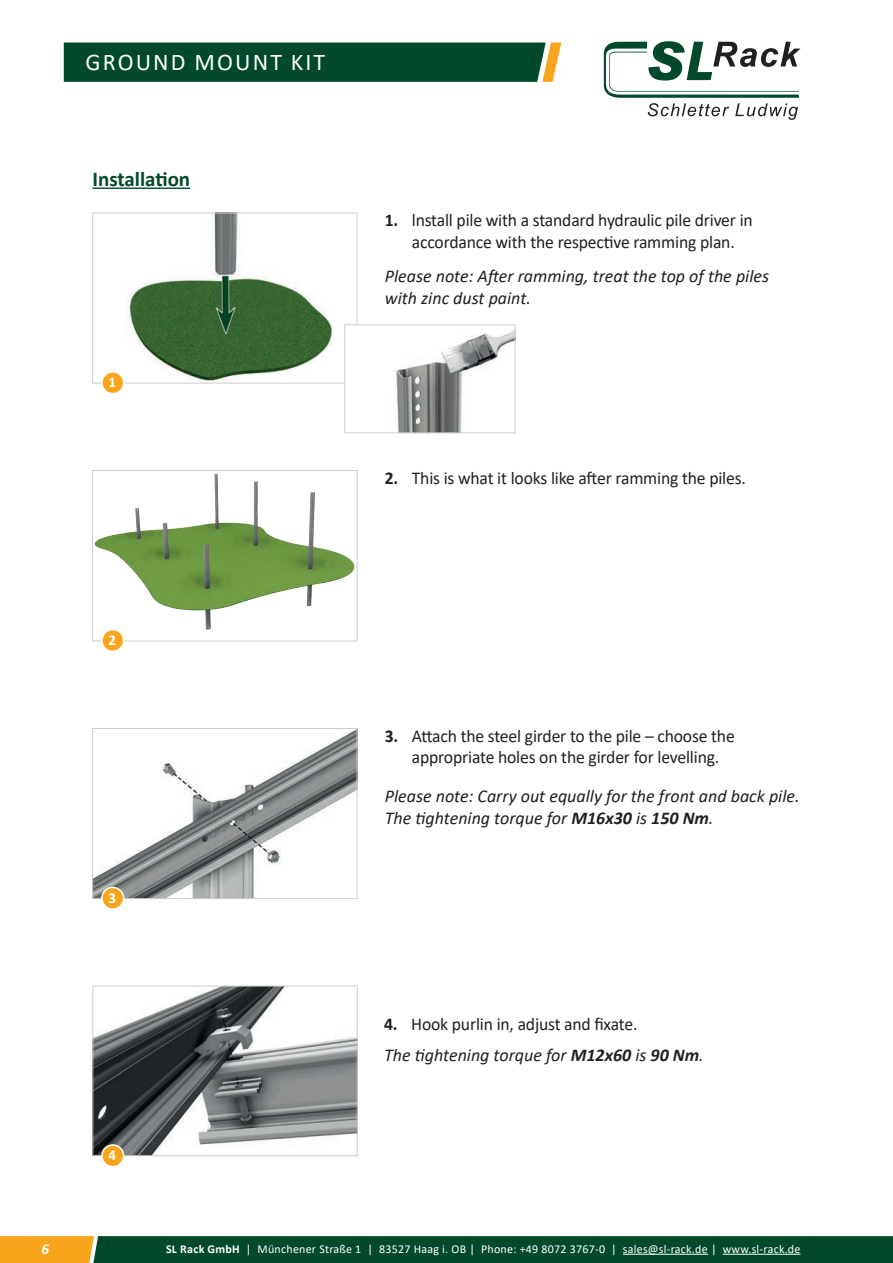
<style>
.page{position:relative;width:893px;height:1263px;background:#fff}
.page>*{position:absolute;margin:0;border:0;box-sizing:border-box;transform-origin:0 0}
.t1{font:24px "Calibri";letter-spacing:.09em;color:#fff}
.t2{font:700 21px "Calibri";color:#00492a}
.t3{font:18px/21.6px "Calibri";letter-spacing:-.01em;color:#231f20}
.t4{font:italic 18px/21.6px "Calibri";color:#231f20}
.t5{font:700 15px "Calibri";color:#fff}
.t6{font:italic 700 15px "Calibri";color:#fff}
.t7{font:12px "Calibri";letter-spacing:.02em;color:#fff}
.s1{font-weight:700}
.s2{font-style:italic}
.s3{font-weight:700;font-style:italic}
</style>
<div class="page">
<svg style="left:0;top:1236px;width:893px;height:27px;background:#1c542a"></svg>
<hr style="left:623px;top:1254px;width:85px;height:1px;background:#fff">
<hr style="left:723px;top:1254px;width:77px;height:1px;background:#fff">
<svg style="left:604px;top:41px;width:196px;height:79px"></svg>
<div style="left:64px;top:43px;width:497px;height:39px;background:#00492a"></div>
<hr style="left:92px;top:188px;width:98px;height:1px;background:#00492a">
<img style="left:94px;top:474px;width:261px;height:156px">
<div style="left:92px;top:470px;width:265px;height:171px;border:1px solid #cfcdcc"></div>
<img style="left:94px;top:730px;width:261px;height:167px">
<div style="left:92px;top:728px;width:265px;height:171px;border:1px solid #cfcdcc"></div>
<img style="left:95px;top:988px;width:260px;height:166px">
<div style="left:93px;top:986px;width:264px;height:170px;border:1px solid #cfcdcc"></div>
<img style="left:126px;top:215px;width:229px;height:166px">
<div style="left:92px;top:213px;width:265px;height:170px;border:1px solid #cfcdcc"></div>
<div style="left:102px;top:372px;width:22px;height:22px;background:#f9a51b;border-radius:50%"></div>
<div style="left:101px;top:371px;width:23px;height:23px;border:2px solid #fff;border-radius:50%"></div>
<div style="left:102px;top:630px;width:22px;height:21px;background:#f9a51b;border-radius:50%"></div>
<div style="left:101px;top:629px;width:23px;height:23px;border:2px solid #fff;border-radius:50%"></div>
<div style="left:102px;top:887px;width:22px;height:22px;background:#f9a51b;border-radius:50%"></div>
<div style="left:101px;top:887px;width:23px;height:23px;border:2px solid #fff;border-radius:50%"></div>
<div style="left:102px;top:1145px;width:22px;height:22px;background:#f9a51b;border-radius:50%"></div>
<div style="left:101px;top:1144px;width:23px;height:23px;border:2px solid #fff;border-radius:50%"></div>
<img style="left:347px;top:327px;width:166px;height:104px">
<div style="left:345px;top:325px;width:170px;height:108px;border:1px solid #cfcdcc"></div>
<h1 class="t1" style="left:86px;top:45px;width:241px">GROUND MOUNT KIT</h1>
<p class="t2" style="left:92px;top:164px;width:99px">Installation</p>
<p class="t5" style="left:108px;top:372px;width:9px">1</p>
<p class="t5" style="left:108px;top:629px;width:9px">2</p>
<p class="t5" style="left:108px;top:887px;width:9px">3</p>
<p class="t5" style="left:108px;top:1145px;width:9px">4</p>
<p class="t3" style="left:385px;top:209px;width:369px;text-align:center"><span class="s1">1.</span> lnstall pile with a standard hydraulic pile driver in accordance with the respective ramming plan.</p>
<p class="t4" style="left:385px;top:265px;width:386px">Please note: After ramming, treat the top of the piles with zinc dust paint.</p>
<p class="t3" style="left:385px;top:467px;width:363px"><span class="s1">2.</span> This is what it looks like after ramming the piles.</p>
<p class="t3" style="left:412px;top:724px;width:324px;text-indent:-27px"><span class="s1">3.</span> Attach the steel girder to the pile – choose the appropriate holes on the girder for levelling.</p>
<p class="t4" style="left:385px;top:785px;width:416px">Please note: Carry out equally for the front and back pile.<br>The tightening torque for <span class="s1">M16x30</span> is <span class="s1">150 Nm</span>.</p>
<p class="t3" style="left:384px;top:1008px;width:321px;line-height:31px"><span class="s1">4.</span> Hook purlin in, adjust and fixate.<br><span class="s2">The tightening torque for</span> <span class="s3">M12x60</span> <span class="s2">is</span> <span class="s3">90 Nm</span><span class="s2">.</span></p>
<p class="t6" style="left:41px;top:1238px;width:9px">6</p>
<p class="t7" style="left:166px;top:1240px;width:636px"><span class="s1">SL Rack GmbH</span> | Münchener Straße 1 | 83527 Haag i. OB | Phone: +49 8072 3767-0 | sales@sl-rack.de | www.sl-rack.de</p>
</div>
